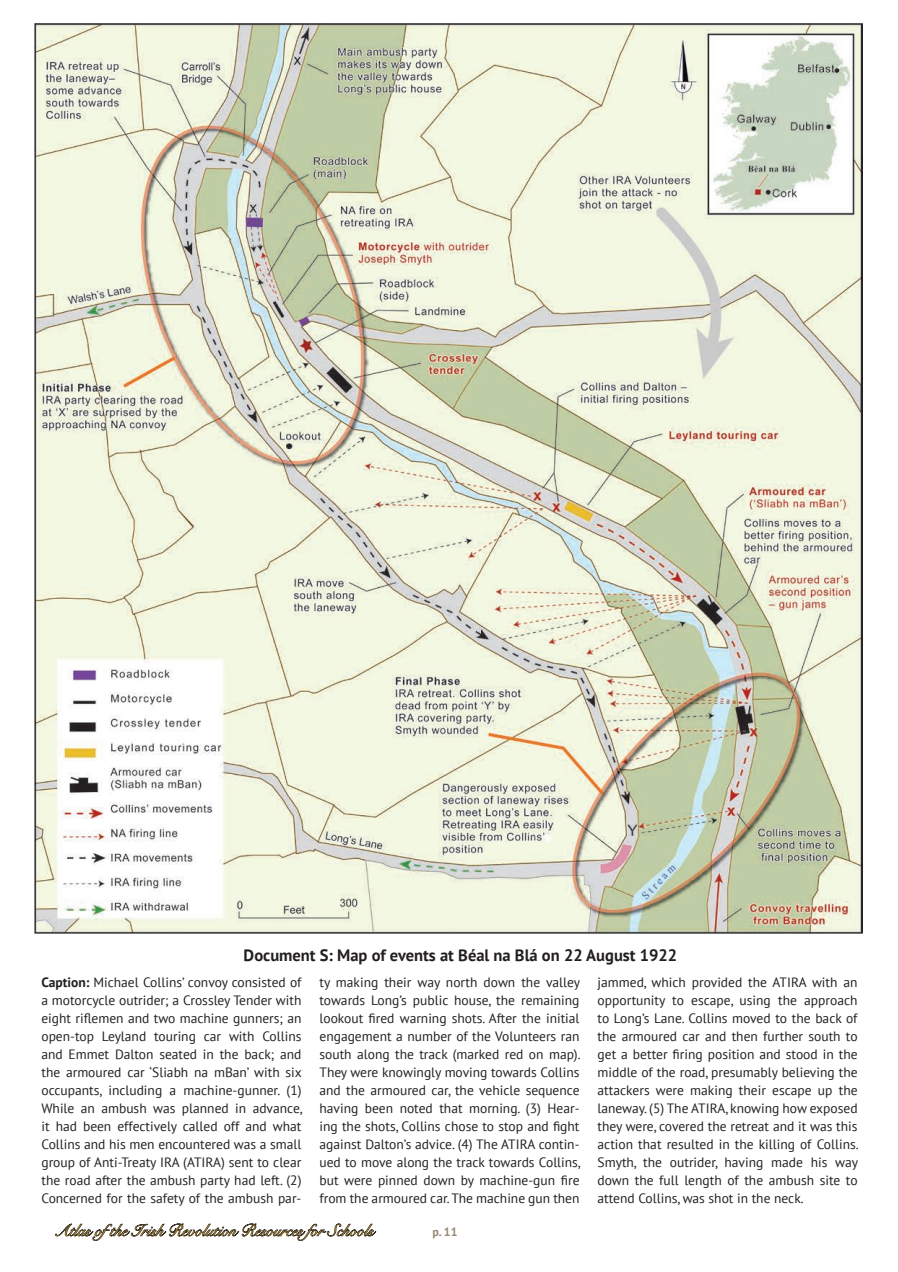
<style>
.page{position:relative;width:898px;height:1272px;background:#fff}
.page>*{position:absolute;margin:0;border:0;box-sizing:border-box;transform-origin:0 0}
.t1{font:700 16.5px "PT Sans";color:#231f20}
.t2{font:16.5px "Snell Roundhand";color:#bd9a3f}
.t3{font:13.5px/18px "PT Sans";color:#231f20;text-align:justify}
.t4{font:700 12px "PT Sans";color:#988777}
.s1{font-weight:700}
</style>
<div class="page">
<img style="left:35px;top:23px;width:826px;height:910px">
<svg style="left:55px;top:1223px;width:321px;height:18px"></svg>
<p class="t1" style="left:243px;top:944px;width:435px">Document S: Map of events at Béal na Blá on 22 August 1922</p>
<p class="t3" style="left:41px;top:973px;width:262px"><span class="s1">Caption:</span> Michael Collins’ convoy consisted of a motorcycle outrider; a Crossley Tender with eight riflemen and two machine gunners; an open-top Leyland touring car with Collins and Emmet Dalton seated in the back; and the armoured car ‘Sliabh na mBan’ with six occupants, including a machine-gunner. (1)<br>While an ambush was planned in advance, it had been effectively called off and what Collins and his men encountered was a small group of Anti-Treaty IRA (ATIRA) sent to clear the road after the ambush party had left. (2)<br>Concerned for the safety of the ambush par-</p>
<p class="t3" style="left:319px;top:973px;width:262px">ty making their way north down the valley towards Long’s public house, the remaining lookout fired warning shots. After the initial engagement a number of the Volunteers ran south along the track (marked red on map).<br>They were knowingly moving towards Collins and the armoured car, the vehicle sequence having been noted that morning. (3) Hear&shy;ing the shots, Collins chose to stop and fight against Dalton’s advice. (4) The ATIRA contin&shy;ued to move along the track towards Collins, but were pinned down by machine-gun fire from the armoured car. The machine gun then</p>
<p class="t3" style="left:597px;top:973px;width:262px">jammed, which provided the ATIRA with an opportunity to escape, using the approach to Long’s Lane. Collins moved to the back of the armoured car and then further south to get a better firing position and stood in the middle of the road, presumably believing the attackers were making their escape up the laneway. (5) The ATIRA, knowing how exposed they were, covered the retreat and it was this action that resulted in the killing of Collins.<br>Smyth, the outrider, having made his way down the full length of the ambush site to attend Collins, was shot in the neck.</p>
<p class="t2" style="left:54px;top:1217px;width:321px">Atlas ofthe Irish Revolution Resources for Schools</p>
<p class="t4" style="left:432px;top:1223px;width:27px">p. 11</p>
</div>
